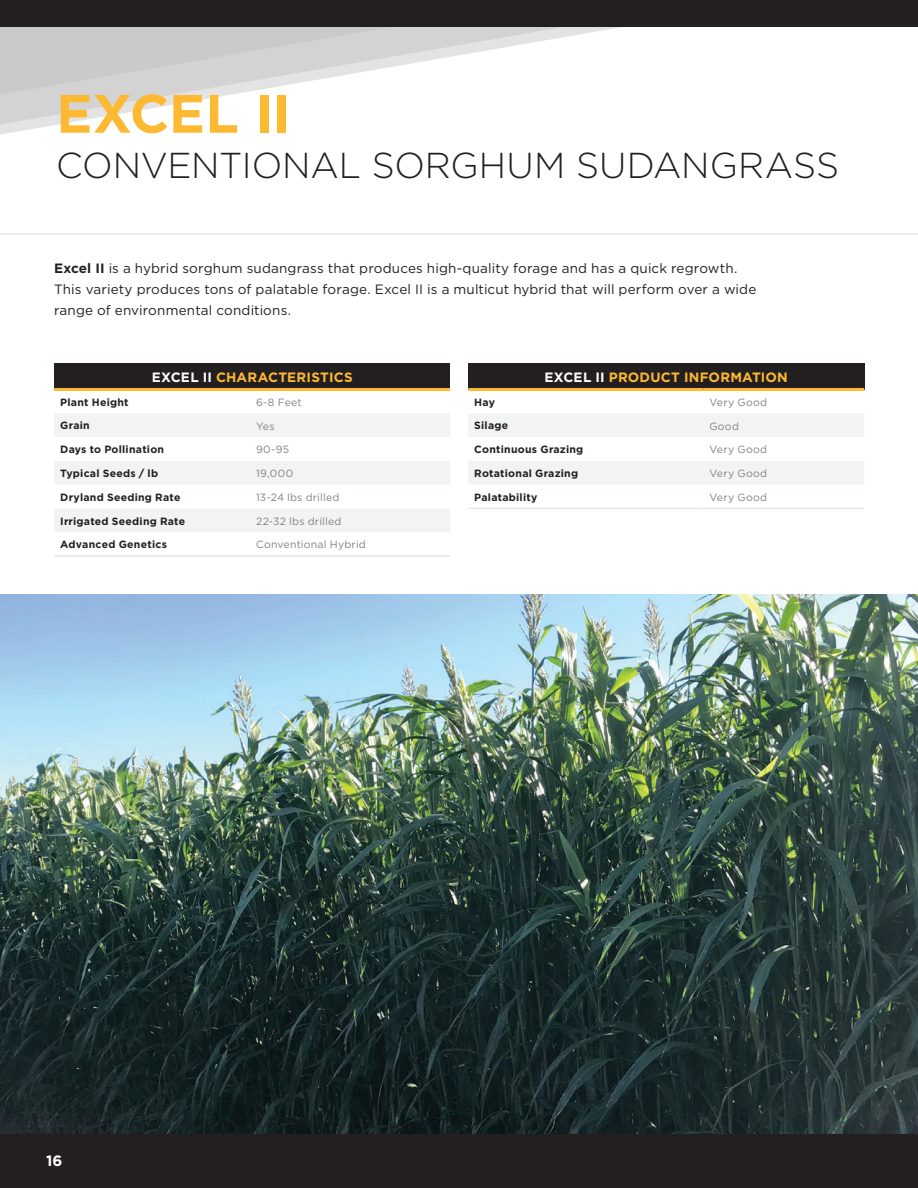
<style>
.page{position:relative;width:918px;height:1188px;background:#fff}
.page>*{position:absolute;margin:0;border:0;box-sizing:border-box;transform-origin:0 0}
.t1{font:700 54px "Gotham HTF";letter-spacing:-.005em;color:#fdb931}
.t2{font:300 36px "Gotham HTF";letter-spacing:-.005em;color:#231f20}
.t3{font:700 15px "Gotham HTF";color:#fff}
.t4{font:13.5px/21px "Gotham HTF";letter-spacing:.01em;color:#231f20}
.t5{font:700 13.5px "Gotham HTF";letter-spacing:.015em;color:#fdb931}
.t6{font:700 10.5px "Gotham HTF";letter-spacing:.025em;color:#231f20}
.t7{font:10.5px "Gotham HTF";letter-spacing:.025em;color:#808285}
.s1{font-weight:700}
.s2{color:#fff}
</style>
<div class="page">
<img style="left:0;top:594px;width:918px;height:540px">
<svg style="left:0;top:27px;width:621px;height:108px"></svg>
<svg style="left:0;top:27px;width:564px;height:100px"></svg>
<svg style="left:0;top:27px;width:392px;height:70px;background:#d4d4d4"></svg>
<hr style="left:0;top:233px;width:918px;height:2px;background:#e6e7e9">
<div style="left:54px;top:363px;width:396px;height:26px;background:#231f20"></div>
<svg style="left:55px;top:414px;width:395px;height:118px;fill:#f2f3f4"></svg>
<hr style="left:54px;top:555px;width:196px;height:2px;background:#e6e7e9">
<hr style="left:250px;top:555px;width:200px;height:2px;background:#e6e7e9">
<hr style="left:54px;top:388px;width:196px;height:3px;background:#fdb931">
<hr style="left:250px;top:388px;width:200px;height:3px;background:#fdb931">
<div style="left:468px;top:363px;width:396px;height:26px;background:#231f20"></div>
<svg style="left:469px;top:414px;width:395px;height:70px"></svg>
<hr style="left:468px;top:508px;width:235px;height:1px;background:#e6e7e9">
<hr style="left:703px;top:508px;width:161px;height:1px;background:#e6e7e9">
<hr style="left:468px;top:388px;width:235px;height:3px;background:#fdb931">
<hr style="left:703px;top:388px;width:161px;height:3px;background:#fdb931">
<div style="left:0;top:1134px;width:918px;height:54px;background:#231f20"></div>
<div style="left:0;top:0;width:918px;height:27px;background:#231f20"></div>
<h1 class="t1" style="left:56px;top:82px;width:236px">EXCEL II</h1>
<h2 class="t2" style="left:56px;top:145px;width:785px">CONVENTIONAL SORGHUM SUDANGRASS</h2>
<p class="t4" style="left:54px;top:257px;width:704px"><span class="s1">Excel II</span> is a hybrid sorghum sudangrass that produces high-quality forage and has a quick regrowth.<br>This variety produces tons of palatable forage. Excel II is a multicut hybrid that will perform over a wide range of environmental conditions.</p>
<p class="t5" style="left:152px;top:369px;width:202px"><span class="s2">EXCEL II</span> CHARACTERISTICS</p>
<p class="t6" style="left:60px;top:396px;width:70px">Plant Height</p>
<p class="t7" style="left:256px;top:396px;width:47px">6-8 Feet</p>
<p class="t6" style="left:60px;top:420px;width:31px">Grain</p>
<p class="t7" style="left:256px;top:420px;width:20px">Yes</p>
<p class="t6" style="left:60px;top:444px;width:105px">Days to Pollination</p>
<p class="t7" style="left:256px;top:444px;width:35px">90-95</p>
<p class="t6" style="left:60px;top:467px;width:99px">Typical Seeds / lb</p>
<p class="t7" style="left:256px;top:468px;width:39px">19,000</p>
<p class="t6" style="left:60px;top:491px;width:122px">Dryland Seeding Rate</p>
<p class="t7" style="left:256px;top:491px;width:85px">13-24 lbs drilled</p>
<p class="t6" style="left:60px;top:515px;width:127px">Irrigated Seeding Rate</p>
<p class="t7" style="left:256px;top:515px;width:87px">22-32 lbs drilled</p>
<p class="t6" style="left:60px;top:539px;width:108px">Advanced Genetics</p>
<p class="t7" style="left:256px;top:539px;width:111px">Conventional Hybrid</p>
<p class="t5" style="left:545px;top:369px;width:245px"><span class="s2">EXCEL II</span> PRODUCT INFORMATION</p>
<p class="t6" style="left:474px;top:396px;width:22px">Hay</p>
<p class="t7" style="left:709px;top:396px;width:59px">Very Good</p>
<p class="t6" style="left:474px;top:420px;width:36px">Silage</p>
<p class="t7" style="left:709px;top:420px;width:31px">Good</p>
<p class="t6" style="left:474px;top:444px;width:111px">Continuous Grazing</p>
<p class="t7" style="left:709px;top:444px;width:59px">Very Good</p>
<p class="t6" style="left:474px;top:467px;width:105px">Rotational Grazing</p>
<p class="t7" style="left:709px;top:468px;width:59px">Very Good</p>
<p class="t6" style="left:474px;top:491px;width:65px">Palatability</p>
<p class="t7" style="left:709px;top:491px;width:59px">Very Good</p>
<p class="t3" style="left:46px;top:1152px;width:18px">16</p>
</div>
